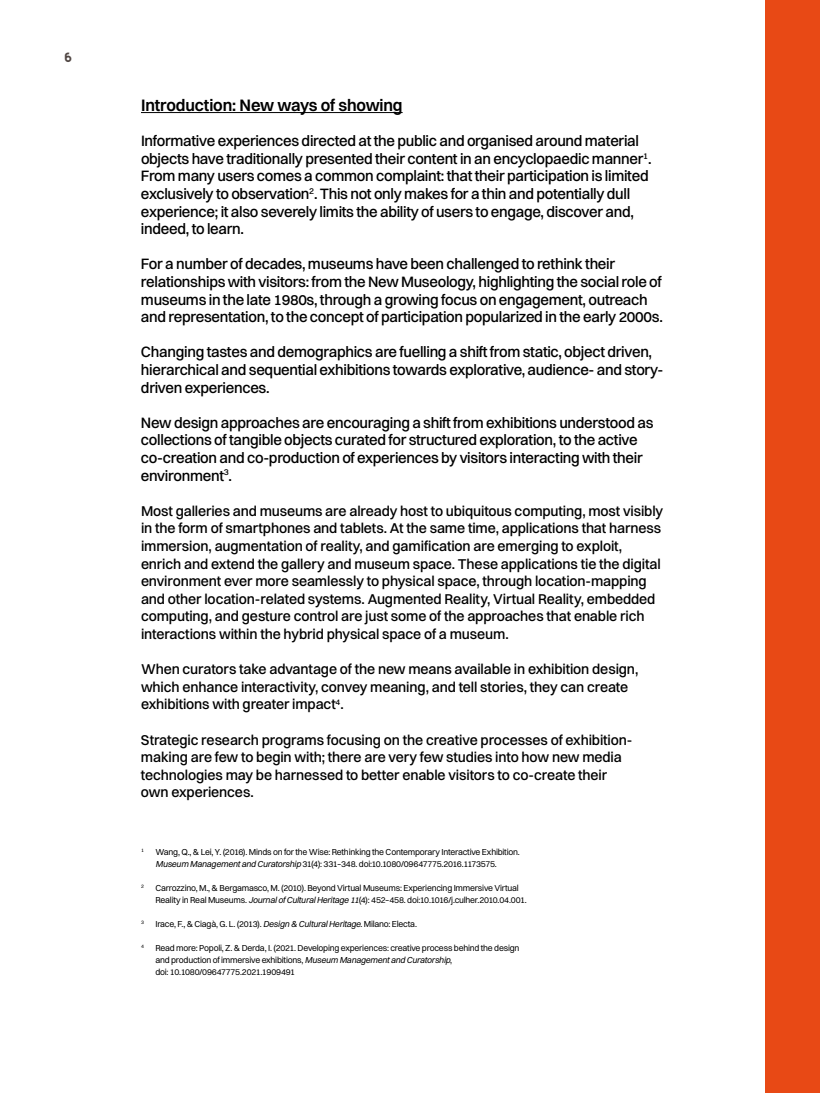
<style>
.page{position:relative;width:820px;height:1093px;background:#fff}
.page>*{position:absolute;margin:0;border:0;box-sizing:border-box;transform-origin:0 0}
.t1{font:600 16.8px "Switzer";letter-spacing:-.01em;color:#000}
.t2{font:500 15.2px/17.6px "Switzer";letter-spacing:-.02em;color:#000}
.t3{font:500 14.4px/17.6px "Switzer";letter-spacing:-.01em;color:#000}
.t4{font:900 11.2px "Minimal Mono";color:#504643}
.t5{font:8.8px/12px "Switzer";letter-spacing:-.025em;color:#000}
.t6{font:5.12px "Switzer";color:#000}
.s1{font-style:italic}
</style>
<div class="page">
<div style="left:765px;top:0;width:54px;height:1093px;background:#e84915"></div>
<hr style="left:141px;top:112px;width:261px;height:1px;background:#000">
<p class="t4" style="left:64px;top:54px;width:10px">6</p>
<p class="t1" style="left:141px;top:95px;width:263px">Introduction: New ways of showing</p>
<p class="t2" style="left:141px;top:132px;width:512px">Informative experiences directed at the public and organised around material objects have traditionally presented their content in an encyclopaedic manner<sup>1</sup>.<br>From many users comes a common complaint: that their participation is limited exclusively to observation<sup>2</sup>. This not only makes for a thin and potentially dull experience; it also severely limits the ability of users to engage, discover and, indeed, to learn.</p>
<p class="t2" style="left:141px;top:255px;width:523px">For a number of decades, museums have been challenged to rethink their relationships with visitors: from the New Museology, highlighting the social role of museums in the late 1980s, through a growing focus on engagement, outreach and representation, to the concept of participation popularized in the early 2000s.</p>
<p class="t2" style="left:141px;top:343px;width:523px">Changing tastes and demographics are fuelling a shift from static, object driven, hierarchical and sequential exhibitions towards explorative, audience- and story&shy;driven experiences.</p>
<p class="t2" style="left:141px;top:413px;width:514px">New design approaches are encouraging a shift from exhibitions understood as collections of tangible objects curated for structured exploration, to the active co-creation and co-production of experiences by visitors interacting with their environment<sup>3</sup>.</p>
<p class="t3" style="left:141px;top:502px;width:523px">Most galleries and museums are already host to ubiquitous computing, most visibly in the form of smartphones and tablets. At the same time, applications that harness immersion, augmentation of reality, and gamification are emerging to exploit, enrich and extend the gallery and museum space. These applications tie the digital environment ever more seamlessly to physical space, through location-mapping and other location-related systems. Augmented Reality, Virtual Reality, embedded computing, and gesture control are just some of the approaches that enable rich interactions within the hybrid physical space of a museum.</p>
<p class="t3" style="left:141px;top:660px;width:498px">When curators take advantage of the new means available in exhibition design, which enhance interactivity, convey meaning, and tell stories, they can create exhibitions with greater impact<sup>4</sup>.</p>
<p class="t3" style="left:141px;top:730px;width:493px">Strategic research programs focusing on the creative processes of exhibition&shy;making are few to begin with; there are very few studies into how new media technologies may be harnessed to better enable visitors to co-create their own experiences.</p>
<p class="t6" style="left:141px;top:847px;width:4px">1</p>
<p class="t5" style="left:155px;top:845px;width:366px">Wang, Q., &amp; Lei, Y. (2016). Minds on for the Wise: Rethinking the Contemporary Interactive Exhibition.<br><span class="s1">Museum Management and Curatorship</span> 31(4): 331–348. doi:10.1080/09647775.2016.1173575.</p>
<p class="t6" style="left:141px;top:883px;width:4px">2</p>
<p class="t5" style="left:155px;top:881px;width:372px">Carrozzino, M., &amp; Bergamasco, M. (2010). Beyond Virtual Museums: Experiencing Immersive Virtual<br>Reality in Real Museums. <span class="s1">Journal of Cultural Heritage 11</span>(4): 452–458. doi:10.1016/j.culher.2010.04.001.</p>
<p class="t6" style="left:141px;top:919px;width:4px">3</p>
<p class="t5" style="left:155px;top:917px;width:263px">Irace, F., &amp; Ciagà, G. L. (2013). <span class="s1">Design &amp; Cultural Heritage</span>. Milano: Electa.</p>
<p class="t6" style="left:141px;top:943px;width:4px">4</p>
<p class="t5" style="left:155px;top:941px;width:365px">Read more: Popoli, Z. &amp; Derda, I. (2021. Developing experiences: creative process behind the design and production of immersive exhibitions, <span class="s1">Museum Management and Curatorship</span>,<br>doi: 10.1080/09647775.2021.1909491</p>
</div>
